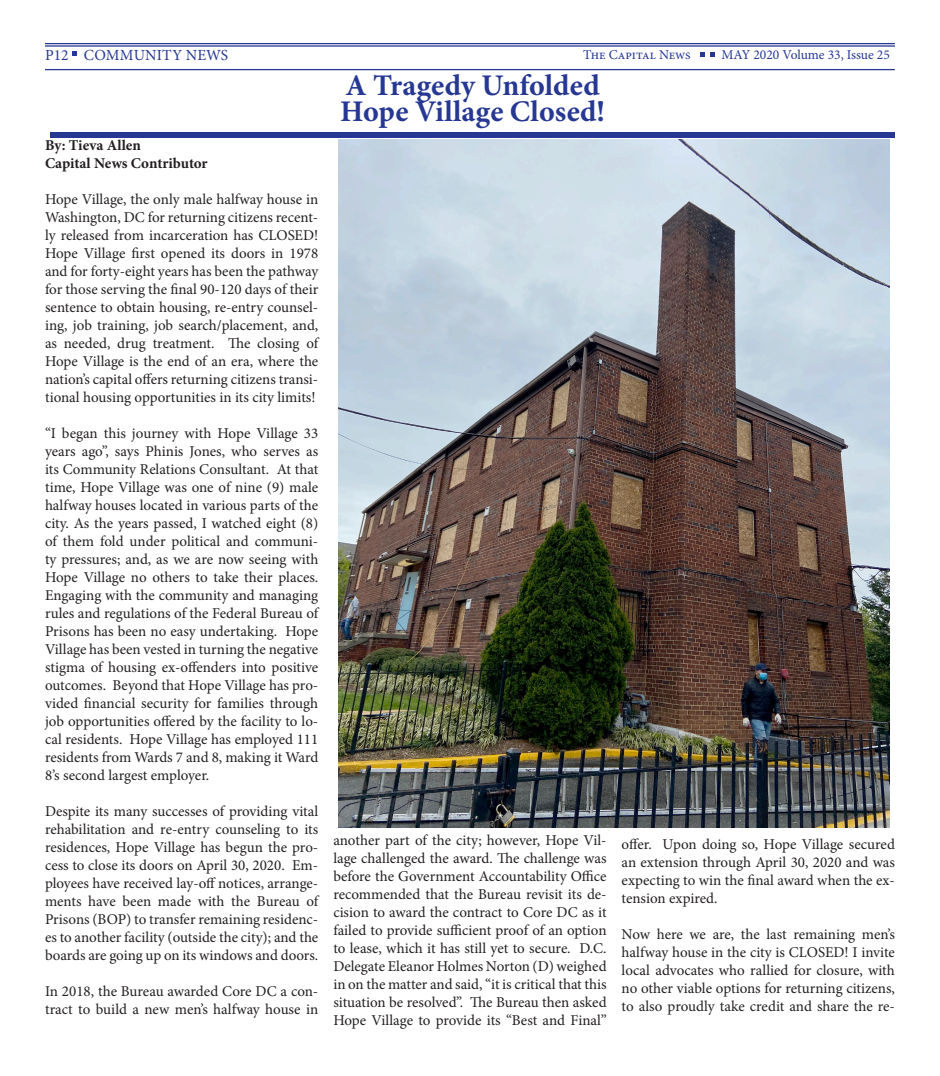
<style>
.page{position:relative;width:940px;height:1076px;background:#fff}
.page>*{position:absolute;margin:0;border:0;box-sizing:border-box;transform-origin:0 0}
.t1{font:700 30px "Minion Pro";color:#263893}
.t2{font:15.5px "Minion Pro";letter-spacing:.01em;color:#263893}
.t3{font:15px/18px "Minion Pro";color:#231f20;text-align:justify}
.t4{font:700 15px "Minion Pro";letter-spacing:-.005em;color:#231f20}
.t5{font:13.5px "Minion Pro";color:#263893}
</style>
<div class="page">
<hr style="left:45px;top:43px;width:849px;height:1px;background:#263893">
<hr style="left:45px;top:69px;width:849px;height:1px;background:#263893">
<svg style="left:72px;top:51px;width:5px;height:5px"></svg>
<svg style="left:700px;top:53px;width:4px;height:4px"></svg>
<svg style="left:710px;top:53px;width:5px;height:4px"></svg>
<hr style="left:45px;top:45px;width:850px;height:2px;background:#263893">
<div style="left:50px;top:132px;width:845px;height:5px;background:#263893"></div>
<img style="left:338px;top:140px;width:551px;height:688px">
<p class="t2" style="left:45px;top:44px;width:185px">P12 COMMUNITY NEWS</p>
<p class="t5" style="left:583px;top:45px;width:109px">The Capital News</p>
<p class="t5" style="left:721px;top:45px;width:170px">MAY 2020 Volume 33, Issue 25</p>
<p class="t1" style="left:345px;top:64px;width:256px">A Tragedy Unfolded</p>
<p class="t1" style="left:340px;top:91px;width:266px">Hope Village Closed!</p>
<p class="t4" style="left:45px;top:135px;width:97px">By: Tieva Allen</p>
<p class="t4" style="left:45px;top:153px;width:164px">Capital News Contributor</p>
<p class="t3" style="left:45px;top:190px;width:275px">Hope Village, the only male halfway house in Washington, DC for returning citizens recent&shy;ly released from incarceration has CLOSED!<br>Hope Village first opened its doors in 1978 and for forty-eight years has been the pathway for those serving the final 90-120 days of their sentence to obtain housing, re-entry counsel&shy;ing, job training, job search/placement, and, as needed, drug treatment. The closing of Hope Village is the end of an era, where the nation’s capital offers returning citizens transi&shy;tional housing opportunities in its city limits!</p>
<p class="t3" style="left:45px;top:424px;width:275px">“I began this journey with Hope Village 33 years ago”, says Phinis Jones, who serves as its Community Relations Consultant. At that time, Hope Village was one of nine (9) male halfway houses located in various parts of the city. As the years passed, I watched eight (8) of them fold under political and communi&shy;ty pressures; and, as we are now seeing with Hope Village no others to take their places.<br>Engaging with the community and managing rules and regulations of the Federal Bureau of Prisons has been no easy undertaking. Hope Village has been vested in turning the negative stigma of housing ex-offenders into positive outcomes. Beyond that Hope Village has pro&shy;vided financial security for families through job opportunities offered by the facility to lo&shy;cal residents. Hope Village has employed 111 residents from Wards 7 and 8, making it Ward 8’s second largest employer.</p>
<p class="t3" style="left:45px;top:802px;width:275px">Despite its many successes of providing vital rehabilitation and re-entry counseling to its residences, Hope Village has begun the pro&shy;cess to close its doors on April 30, 2020. Em&shy;ployees have received lay-off notices, arrange&shy;ments have been made with the Bureau of Prisons (BOP) to transfer remaining residenc&shy;es to another facility (outside the city); and the boards are going up on its windows and doors.</p>
<p class="t3" style="left:45px;top:982px;width:275px">In 2018, the Bureau awarded Core DC a con&shy;tract to build a new men’s halfway house in</p>
<p class="t3" style="left:333px;top:831px;width:275px">another part of the city; however, Hope Vil&shy;lage challenged the award. The challenge was before the Government Accountability Office recommended that the Bureau revisit its de&shy;cision to award the contract to Core DC as it failed to provide sufficient proof of an option to lease, which it has still yet to secure. D.C.<br>Delegate Eleanor Holmes Norton (D) weighed in on the matter and said, “it is critical that this situation be resolved”. The Bureau then asked Hope Village to provide its “Best and Final”</p>
<p class="t3" style="left:621px;top:835px;width:275px">offer. Upon doing so, Hope Village secured an extension through April 30, 2020 and was expecting to win the final award when the ex&shy;tension expired.</p>
<p class="t3" style="left:621px;top:925px;width:275px">Now here we are, the last remaining men’s halfway house in the city is CLOSED! I invite local advocates who rallied for closure, with no other viable options for returning citizens, to also proudly take credit and share the re-</p>
</div>
